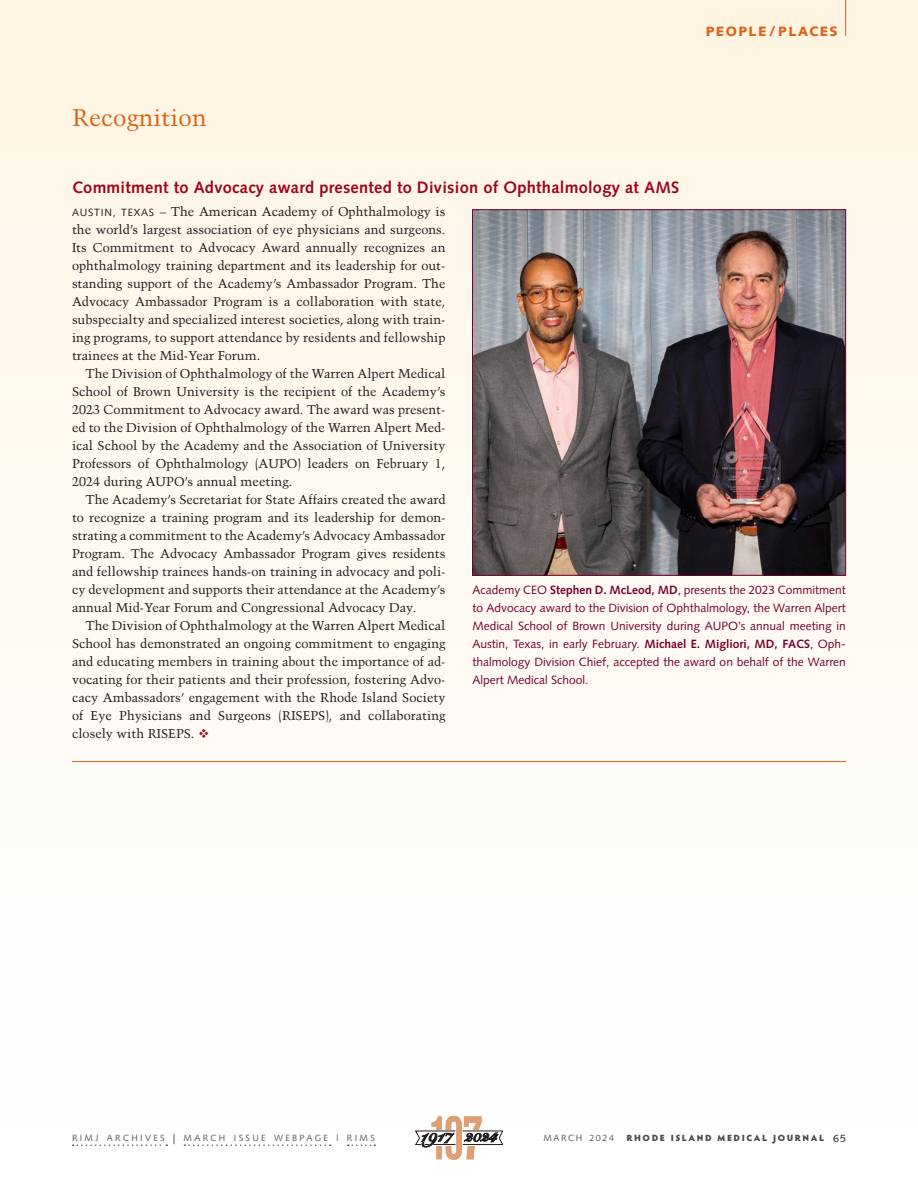
<style>
.page{position:relative;width:918px;height:1188px;background:#fff}
.page>*{position:absolute;margin:0;border:0;box-sizing:border-box;transform-origin:0 0}
.PEOPLE_TITLE-16_oran{font:24px "Trump Mediaeval";color:#dc641c}
.People_Headline-red{font:700 16.5px "Syntax";letter-spacing:.015em;color:#9d061f}
.t1{font:900 13.65px "Snell Roundhand";color:#231f20}
.t2{font:900 13.5px "Syntax";letter-spacing:.1em;color:#dc641c}
.People_text__8_5_12{font:12.75px/18px "Trump Mediaeval";color:#231f20;text-align:justify}
.People_text_1st_line{font:12.75px/18px "Trump Mediaeval";color:#231f20;text-align:justify}
.People_caption{font:12px/18px "Syntax";color:#750130;text-align:justify}
.t3{font:9px "Syntax";letter-spacing:.26em;color:#57585a}
.t4{font:900 9px "Hypatia Sans Pro";letter-spacing:.175em;color:#4b4c4d}
.t5{font:9px "Syntax";letter-spacing:.175em;color:#57585a}
.s1{font-family:"Syntax";font-size:10.5px}
.s2{color:#9d061f}
.s3{font-weight:700}
.s4{font-size:13.5px;color:#231f20}
.s5{font-family:"Syntax";font-weight:400;font-size:10.5px;color:#231f20}
</style>
<div class="page">
<div style="left:0;top:0;width:918px;height:1188px;background:linear-gradient(to bottom,#fef4e2,#feffff)"></div>
<hr style="left:72px;top:761px;width:774px;height:1px;background:#dc641c">
<hr style="left:845px;top:0;width:1px;height:36px;background:#dc641c">
<svg style="left:73px;top:1144px;width:94px;height:2px"></svg>
<svg style="left:184px;top:1144px;width:147px;height:2px"></svg>
<svg style="left:348px;top:1144px;width:27px;height:2px"></svg>
<svg style="left:415px;top:1116px;width:88px;height:44px"></svg>
<img style="left:474px;top:212px;width:370px;height:362px">
<div style="left:472px;top:210px;width:374px;height:366px;border:1px solid #750130"></div>
<p class="t2" style="left:706px;top:24px;width:134px">PEOPLE / PLACES</p>
<p class="PEOPLE_TITLE-16_oran" style="left:72px;top:103px;width:136px">Recognition</p>
<p class="People_Headline-red" style="left:72px;top:177px;width:609px">Commitment to Advocacy award presented to Division of Ophthalmology at AMS</p>
<p class="People_text_1st_line" style="left:72px;top:203px;width:375px"><span class="s1">AUSTIN, TEXAS</span> – The American Academy of Ophthalmology is the world’s largest association of eye physicians and surgeons.<br>Its Commitment to Advocacy Award annually recognizes an ophthalmology training department and its leadership for out&shy;standing support of the Academy’s Ambassador Program. The Advocacy Ambassador Program is a collaboration with state, subspecialty and specialized interest societies, along with train&shy;ing programs, to support attendance by residents and fellowship trainees at the Mid-Year Forum.</p>
<p class="People_text__8_5_12" style="left:72px;top:365px;width:375px;text-indent:14px">The Division of Ophthalmology of the Warren Alpert Medical School of Brown University is the recipient of the Academy’s 2023 Commitment to Advocacy award. The award was present&shy;ed to the Division of Ophthalmology of the Warren Alpert Med&shy;ical School by the Academy and the Association of University Professors of Ophthalmology (AUPO) leaders on February 1, 2024 during AUPO’s annual meeting.</p>
<p class="People_text__8_5_12" style="left:72px;top:491px;width:375px;text-indent:14px">The Academy’s Secretariat for State Affairs created the award to recognize a training program and its leadership for demon&shy;strating a commitment to the Academy’s Advocacy Ambassador Program. The Advocacy Ambassador Program gives residents and fellowship trainees hands-on training in advocacy and poli&shy;cy development and supports their attendance at the Academy’s annual Mid-Year Forum and Congressional Advocacy Day.</p>
<p class="People_text__8_5_12" style="left:72px;top:617px;width:375px;text-indent:14px">The Division of Ophthalmology at the Warren Alpert Medical School has demonstrated an ongoing commitment to engaging and educating members in training about the importance of ad&shy;vocating for their patients and their profession, fostering Advo&shy;cacy Ambassadors’ engagement with the Rhode Island Society of Eye Physicians and Surgeons (RISEPS), and collaborating closely with RISEPS. <span class="s2">❖</span></p>
<p class="People_caption" style="left:472px;top:581px;width:375px">Academy CEO <span class="s3">Stephen D. McLeod, MD</span>, presents the 2023 Commitment to Advocacy award to the Division of Ophthalmology, the Warren Alpert Medical School of Brown University during AUPO’s annual meeting in Austin, Texas, in early February. <span class="s3">Michael E. Migliori, MD, FACS</span>, Oph&shy;thalmology Division Chief, accepted the award on behalf of the Warren Alpert Medical School.</p>
<p class="t3" style="left:72px;top:1132px;width:304px">RIMJ ARCHIVES <span class="s4">|</span> MARCH ISSUE WEBPAGE | RIMS</p>
<p class="t1" style="left:489px;top:1129px;width:9px">4</p>
<p class="t5" style="left:544px;top:1132px;width:72px">MARCH 2024</p>
<p class="t4" style="left:626px;top:1131px;width:221px">RHODE ISLAND MEDICAL JOURNAL <span class="s5">65</span></p>
</div>
